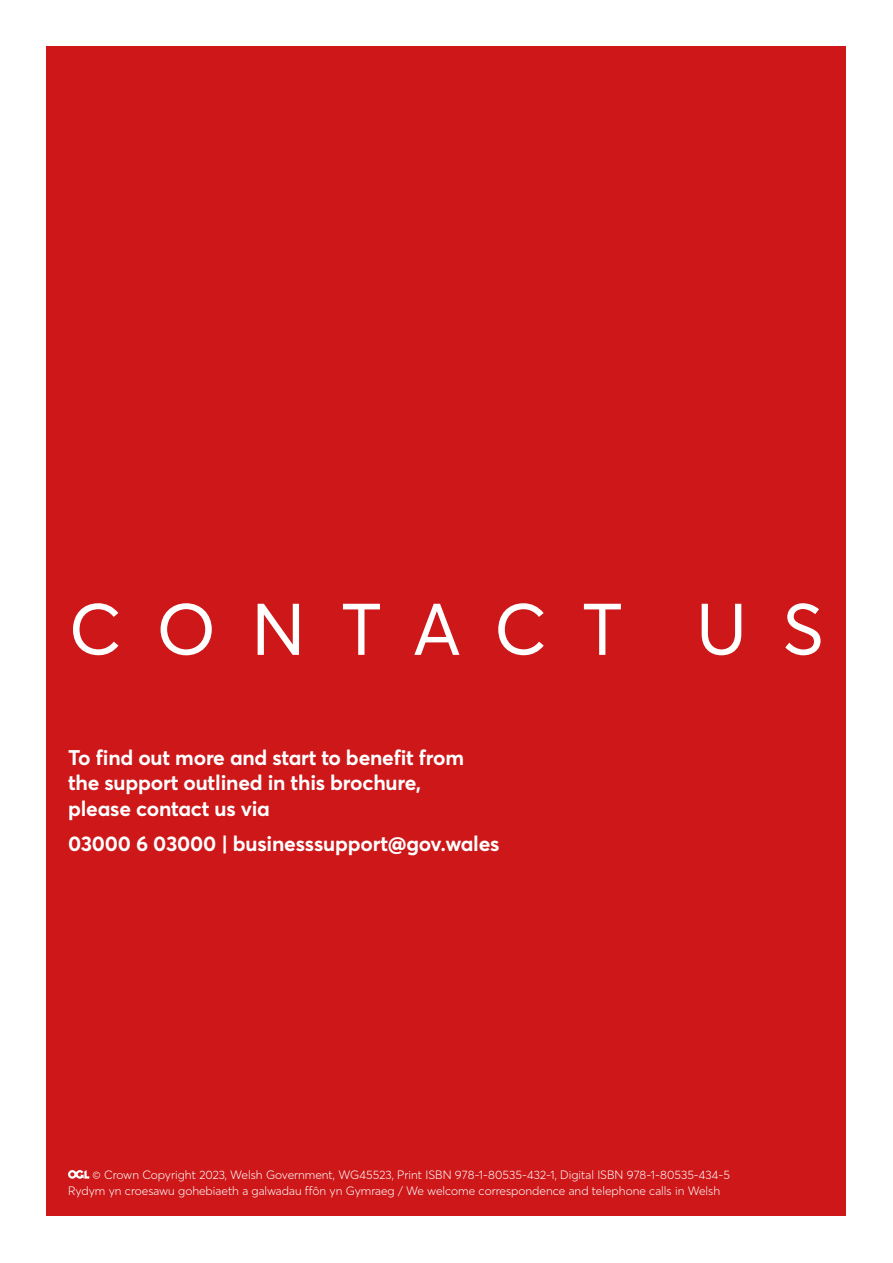
<style>
.page{position:relative;width:893px;height:1263px;background:#fff}
.page>*{position:absolute;margin:0;border:0;box-sizing:border-box;transform-origin:0 0}
.t1{font:72px "Averta";letter-spacing:.49em;color:#fff}
._03_Sub_Head{font:700 21px/25.5px "Averta";letter-spacing:-.01em;color:#fff}
.t2{font:300 12px/16.5px "Averta";color:#fff}
</style>
<div class="page">
<div style="left:47px;top:47px;width:799px;height:1169px;background:#cd1719"></div>
<svg style="left:68px;top:1170px;width:21px;height:9px"></svg>
<p class="t1" style="left:69px;top:580px;width:757px">CONTACT US</p>
<p class="_03_Sub_Head" style="left:68px;top:743px;width:398px">To find out more and start to benefit from the support outlined in this brochure, please contact us via</p>
<p class="_03_Sub_Head" style="left:68px;top:830px;width:433px">03000 6 03000 | businesssupport@gov.wales</p>
<p class="t2" style="left:68px;top:1166px;width:663px;text-indent:25px">© Crown Copyright 2023, Welsh Government, WG45523, Print ISBN 978-1-80535-432-1, Digital ISBN 978-1-80535-434-5<br>Rydym yn croesawu gohebiaeth a galwadau ffôn yn Gymraeg / We welcome correspondence and telephone calls in Welsh</p>
</div>
